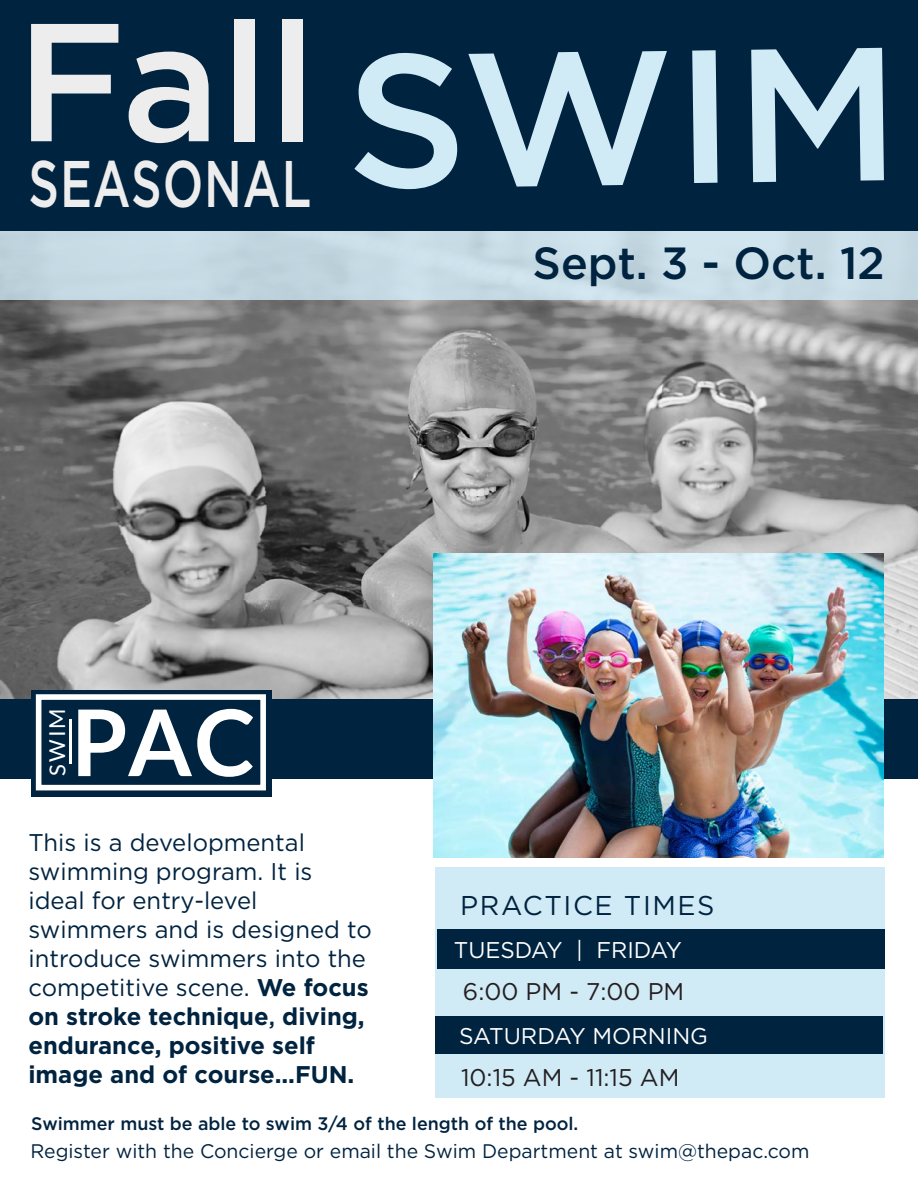
<style>
.page{position:relative;width:918px;height:1188px;background:#fff}
.page>*{position:absolute;margin:0;border:0;box-sizing:border-box;transform-origin:0 0}
.t1{font:500 189.3px "Gotham";color:#d0eaf6}
.t2{font:500 167.55px "Gotham";color:#ededee}
.t3{font:700 91.95px "Lato";color:#fff}
.t4{font:500 65.85px "Gotham";letter-spacing:.02em;color:#ededee;scale:.73 1}
.t5{font:500 45px "Gotham";color:#002340}
.t6{font:27.15px "Gotham";letter-spacing:.06em;color:#002340}
.t7{font:24.15px/29px "Gotham";color:#002340}
.t8{font:24.15px "Gotham";color:#231f20}
.t9{font:22.8px "Gotham";color:#fff}
.t10{font:21.9px "Lato";color:#fff}
.t11{font:19.65px "Gotham";color:#002340}
.t12{font:500 18.15px "Gotham";color:#002340}
.s1{font-weight:700}
.s2{font-weight:500}
</style>
<div class="page">
<img style="left:0;top:300px;width:51px;height:479px">
<img style="left:51px;top:300px;width:867px;height:558px">
<div style="left:0;top:699px;width:918px;height:79px;background:#002340"></div>
<div style="left:435px;top:867px;width:450px;height:231px;background:#d0eaf6"></div>
<div style="left:437px;top:929px;width:448px;height:39px;background:#002340"></div>
<div style="left:0;top:0;width:918px;height:232px;background:#002340"></div>
<div style="left:435px;top:1017px;width:448px;height:37px;background:#002340"></div>
<img style="left:434px;top:553px;width:449px;height:304px">
<div style="left:31px;top:690px;width:240px;height:107px;background:#002340"></div>
<svg style="left:36px;top:719px;width:230px;height:72px"></svg>
<hr style="left:69px;top:720px;width:2px;height:44px;background:#fff">
<div style="left:36px;top:694px;width:230px;height:96px;border:6px solid #fff"></div>
<h2 class="t2" style="left:16px;top:-28px;width:302px">Fall</h2>
<h3 class="t4" style="left:28px;top:141px;width:389px">SEASONAL</h3>
<h1 class="t1" style="left:343px;top:-2px;width:556px;rotate:-1deg">SWIM</h1>
<h3 class="t5" style="left:533px;top:234px;width:354px">Sept. 3 - Oct. 12</h3>
<p class="t10" style="left:45px;top:776px;width:70px;rotate:-90deg">S W MI</p>
<h3 class="t3" style="left:71px;top:690px;width:186px">PAC</h3>
<p class="t7" style="left:28px;top:828px;width:345px">This is a developmental swimming program. It is ideal for entry-level swimmers and is designed to introduce swimmers into the competitive scene. <span class="s1">We focus on stroke technique</span><span class="s2">,</span> <span class="s1">diving, endurance, positive self image and of course...FUN.</span></p>
<p class="t6" style="left:460px;top:888px;width:256px">PRACTICE TIMES</p>
<p class="t9" style="left:454px;top:935px;width:229px">TUESDAY | FRIDAY</p>
<p class="t8" style="left:463px;top:976px;width:223px">6:00 PM - 7:00 PM</p>
<p class="t9" style="left:459px;top:1021px;width:251px">SATURDAY MORNING</p>
<p class="t8" style="left:461px;top:1062px;width:220px">10:15 AM - 11:15 AM</p>
<p class="t12" style="left:31px;top:1111px;width:549px">Swimmer must be able to swim 3/4 of the length of the pool.</p>
<p class="t11" style="left:30px;top:1139px;width:781px">Register with the Concierge or email the Swim Department at swim@thepac.com</p>
</div>
